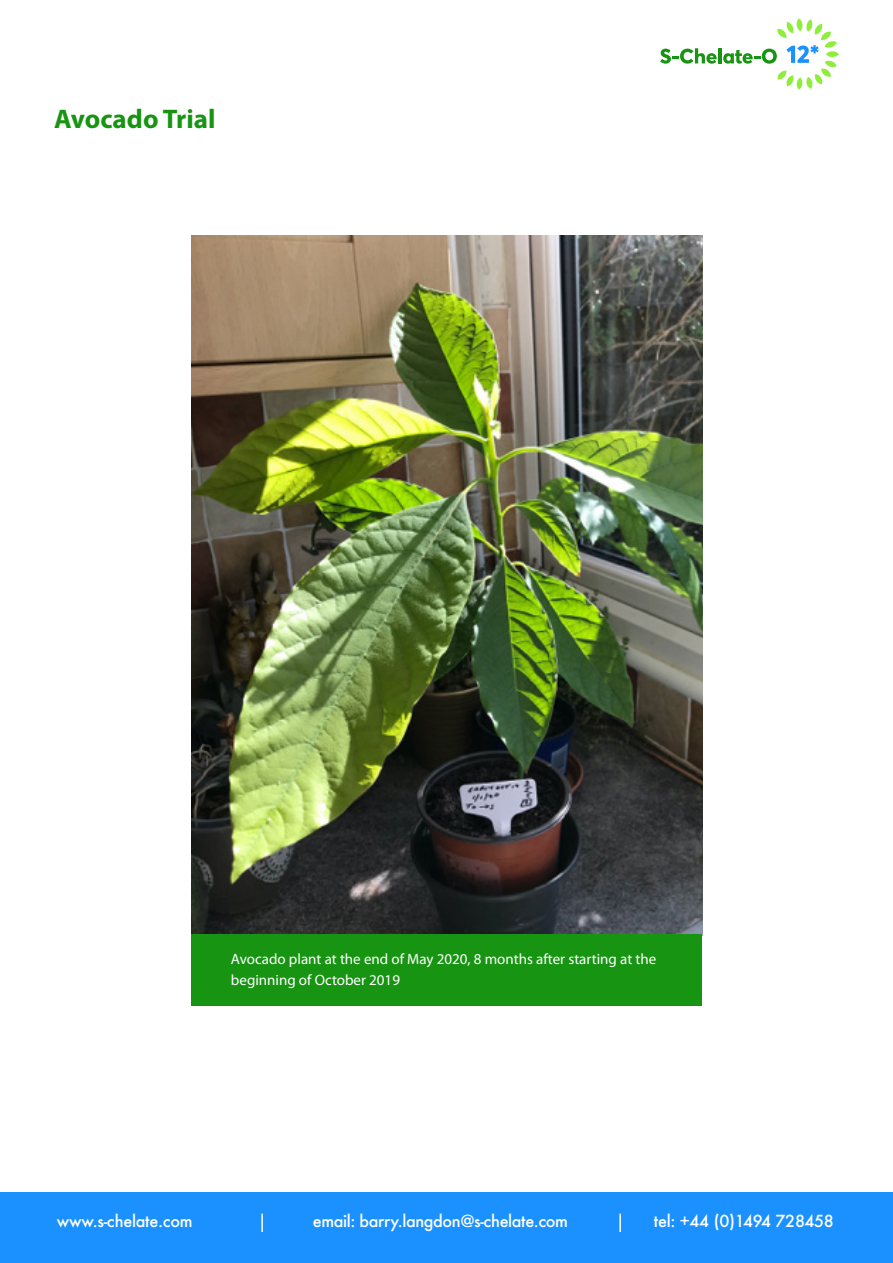
<style>
.page{position:relative;width:893px;height:1263px;background:#fff}
.page>*{position:absolute;margin:0;border:0;box-sizing:border-box;transform-origin:0 0}
.t1{font:700 27px "Myriad Pro";color:#179412}
.t2{font:500 16.2px "Futura";letter-spacing:-.02em;color:#fff}
.t3{font:15px/21px "Myriad Pro";color:#fff}
</style>
<div class="page">
<div style="left:0;top:1192px;width:893px;height:71px;background:#1a91ff"></div>
<svg style="left:660px;top:48px;width:57px;height:16px"></svg>
<hr style="left:718px;top:48px;width:3px;height:15px;background:#179412">
<svg style="left:723px;top:18px;width:116px;height:72px"></svg>
<svg style="left:261px;top:1213px;width:2px;height:19px"></svg>
<svg style="left:619px;top:1213px;width:2px;height:19px"></svg>
<img style="left:191px;top:235px;width:511px;height:699px">
<div style="left:191px;top:934px;width:511px;height:71px;background:#179412"></div>
<h1 class="t1" style="left:54px;top:103px;width:163px">Avocado Trial</h1>
<p class="t3" style="left:231px;top:949px;width:427px">Avocado plant at the end of May 2020, 8 months after starting at the beginning of October 2019</p>
<p class="t2" style="left:57px;top:1210px;width:137px">www.s-chelate.com</p>
<p class="t2" style="left:313px;top:1210px;width:257px">email: barry.langdon@s-chelate.com</p>
<p class="t2" style="left:654px;top:1210px;width:182px">tel: +44 (0)1494 728458</p>
</div>
